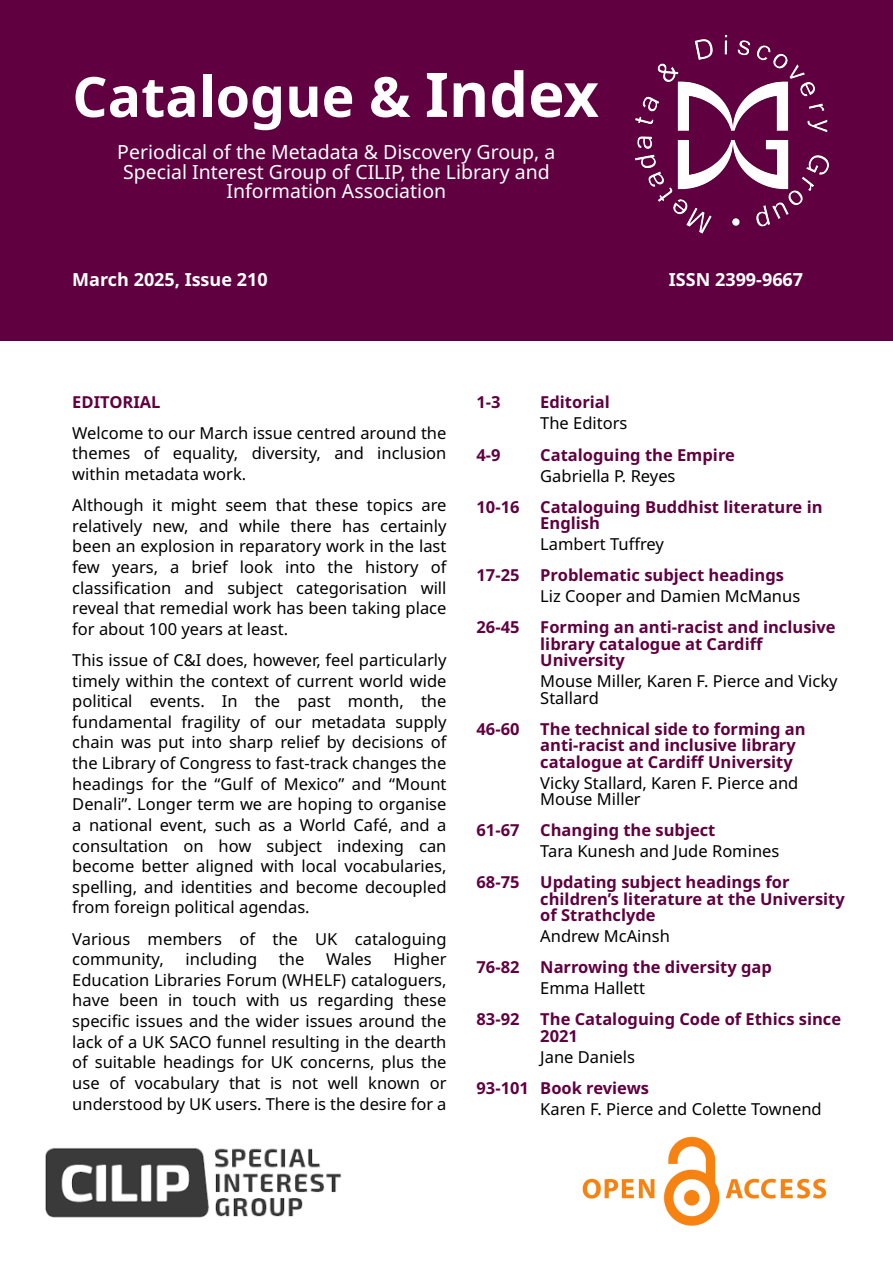
<style>
.page{position:relative;width:893px;height:1263px;background:#fff}
.page>*{position:absolute;margin:0;border:0;box-sizing:border-box;transform-origin:0 0}
.t1{font:700 55.5px "Noto Sans";color:#fff}
.t2{font:19.5px/19.5px "Noto Sans";color:#fff;text-align:center}
.t3{font:700 18px "Noto Sans";color:#fff}
.t4{font:16.5px "Noto Sans";color:#000}
.t5{font:700 16.5px "Noto Sans";color:#600040}
.s1{font-size:61.5px}
</style>
<div class="page">
<div style="left:0;top:0;width:893px;height:340px;background:#600040"></div>
<img style="left:635px;top:34px;width:194px;height:200px">
<img style="left:45px;top:1147px;width:297px;height:71px">
<img style="left:582px;top:1137px;width:245px;height:89px">
<h1 class="t1" style="left:72px;top:58px;width:528px">Catalogue &amp; <span class="s1">Index</span></h1>
<p class="t2" style="left:117px;top:142px;width:440px">Periodical of the Metadata &amp; Discovery Group, a<br>Special Interest Group of CILIP, the Library and<br>Information Association</p>
<p class="t3" style="left:72px;top:267px;width:197px">March 2025, Issue 210</p>
<p class="t3" style="left:669px;top:267px;width:136px">ISSN 2399-9667</p>
<p class="t5" style="left:72px;top:390px;width:90px">EDITORIAL</p>
<p class="t4" style="left:72px;top:421px;width:376px">Welcome to our March issue centred around the</p>
<p class="t4" style="left:72px;top:442px;width:376px">themes of equality, diversity, and inclusion</p>
<p class="t4" style="left:72px;top:462px;width:175px">within metadata work.</p>
<p class="t4" style="left:72px;top:493px;width:376px">Although it might seem that these topics are</p>
<p class="t4" style="left:72px;top:514px;width:376px">relatively new, and while there has certainly</p>
<p class="t4" style="left:72px;top:535px;width:376px">been an explosion in reparatory work in the last</p>
<p class="t4" style="left:72px;top:555px;width:376px">few years, a brief look into the history of</p>
<p class="t4" style="left:72px;top:576px;width:376px">classification and subject categorisation will</p>
<p class="t4" style="left:72px;top:596px;width:376px">reveal that remedial work has been taking place</p>
<p class="t4" style="left:72px;top:617px;width:217px">for about 100 years at least.</p>
<p class="t4" style="left:72px;top:648px;width:376px">This issue of C&amp;I does, however, feel particularly</p>
<p class="t4" style="left:72px;top:669px;width:376px">timely within the context of current world wide</p>
<p class="t4" style="left:72px;top:689px;width:376px">political events. In the past month, the</p>
<p class="t4" style="left:72px;top:710px;width:376px">fundamental fragility of our metadata supply</p>
<p class="t4" style="left:72px;top:731px;width:376px">chain was put into sharp relief by decisions of</p>
<p class="t4" style="left:72px;top:751px;width:376px">the Library of Congress to fast-track changes the</p>
<p class="t4" style="left:72px;top:772px;width:376px">headings for the “Gulf of Mexico” and “Mount</p>
<p class="t4" style="left:72px;top:793px;width:376px">Denali”. Longer term we are hoping to organise</p>
<p class="t4" style="left:72px;top:813px;width:376px">a national event, such as a World Café, and a</p>
<p class="t4" style="left:72px;top:834px;width:376px">consultation on how subject indexing can</p>
<p class="t4" style="left:72px;top:854px;width:376px">become better aligned with local vocabularies,</p>
<p class="t4" style="left:72px;top:875px;width:376px">spelling, and identities and become decoupled</p>
<p class="t4" style="left:72px;top:896px;width:239px">from foreign political agendas.</p>
<p class="t4" style="left:72px;top:927px;width:376px">Various members of the UK cataloguing</p>
<p class="t4" style="left:72px;top:947px;width:93px">community,</p>
<p class="t4" style="left:186px;top:947px;width:73px">including</p>
<p class="t4" style="left:279px;top:947px;width:27px">the</p>
<p class="t4" style="left:326px;top:947px;width:47px">Wales</p>
<p class="t4" style="left:394px;top:947px;width:54px">Higher</p>
<p class="t4" style="left:72px;top:968px;width:376px">Education Libraries Forum (WHELF) cataloguers,</p>
<p class="t4" style="left:72px;top:989px;width:376px">have been in touch with us regarding these</p>
<p class="t4" style="left:72px;top:1009px;width:376px">specific issues and the wider issues around the</p>
<p class="t4" style="left:72px;top:1030px;width:376px">lack of a UK SACO funnel resulting in the dearth</p>
<p class="t4" style="left:72px;top:1051px;width:376px">of suitable headings for UK concerns, plus the</p>
<p class="t4" style="left:72px;top:1071px;width:376px">use of vocabulary that is not well known or</p>
<p class="t4" style="left:72px;top:1092px;width:376px">understood by UK users. There is the desire for a</p>
<p class="t5" style="left:476px;top:391px;width:26px">1-3</p>
<p class="t5" style="left:540px;top:391px;width:71px">Editorial</p>
<p class="t4" style="left:540px;top:412px;width:89px">The Editors</p>
<p class="t5" style="left:476px;top:443px;width:26px">4-9</p>
<p class="t5" style="left:540px;top:443px;width:196px">Cataloguing the Empire</p>
<p class="t4" style="left:540px;top:464px;width:137px">Gabriella P. Reyes</p>
<p class="t5" style="left:476px;top:495px;width:45px">10-16</p>
<p class="t5" style="left:540px;top:495px;width:284px">Cataloguing Buddhist literature in</p>
<p class="t5" style="left:540px;top:511px;width:61px">English</p>
<p class="t4" style="left:540px;top:532px;width:125px">Lambert Tuffrey</p>
<p class="t5" style="left:476px;top:563px;width:45px">17-25</p>
<p class="t5" style="left:540px;top:563px;width:245px">Problematic subject headings</p>
<p class="t4" style="left:540px;top:584px;width:261px">Liz Cooper and Damien McManus</p>
<p class="t5" style="left:476px;top:615px;width:45px">26-45</p>
<p class="t5" style="left:540px;top:615px;width:297px">Forming an anti-racist and inclusive</p>
<p class="t5" style="left:540px;top:632px;width:224px">library catalogue at Cardiff</p>
<p class="t5" style="left:540px;top:648px;width:86px">University</p>
<p class="t4" style="left:540px;top:669px;width:299px">Mouse Miller, Karen F. Pierce and Vicky</p>
<p class="t4" style="left:540px;top:686px;width:60px">Stallard</p>
<p class="t5" style="left:476px;top:717px;width:45px">46-60</p>
<p class="t5" style="left:540px;top:717px;width:267px">The technical side to forming an</p>
<p class="t5" style="left:540px;top:734px;width:257px">anti-racist and inclusive library</p>
<p class="t5" style="left:540px;top:750px;width:254px">catalogue at Cardiff University</p>
<p class="t4" style="left:540px;top:771px;width:260px">Vicky Stallard, Karen F. Pierce and</p>
<p class="t4" style="left:540px;top:788px;width:102px">Mouse Miller</p>
<p class="t5" style="left:476px;top:819px;width:45px">61-67</p>
<p class="t5" style="left:540px;top:819px;width:177px">Changing the subject</p>
<p class="t4" style="left:540px;top:840px;width:241px">Tara Kunesh and Jude Romines</p>
<p class="t5" style="left:476px;top:871px;width:45px">68-75</p>
<p class="t5" style="left:540px;top:871px;width:251px">Updating subject headings for</p>
<p class="t5" style="left:540px;top:887px;width:306px">children’s literature at the University</p>
<p class="t5" style="left:540px;top:904px;width:117px">of Strathclyde</p>
<p class="t4" style="left:540px;top:925px;width:131px">Andrew McAinsh</p>
<p class="t5" style="left:476px;top:956px;width:45px">76-82</p>
<p class="t5" style="left:540px;top:956px;width:233px">Narrowing the diversity gap</p>
<p class="t4" style="left:540px;top:977px;width:106px">Emma Hallett</p>
<p class="t5" style="left:476px;top:1008px;width:45px">83-92</p>
<p class="t5" style="left:540px;top:1008px;width:302px">The Cataloguing Code of Ethics since</p>
<p class="t5" style="left:540px;top:1024px;width:39px">2021</p>
<p class="t4" style="left:540px;top:1045px;width:96px">Jane Daniels</p>
<p class="t5" style="left:476px;top:1076px;width:54px">93-101</p>
<p class="t5" style="left:540px;top:1076px;width:110px">Book reviews</p>
<p class="t4" style="left:540px;top:1097px;width:283px">Karen F. Pierce and Colette Townend</p>
</div>
